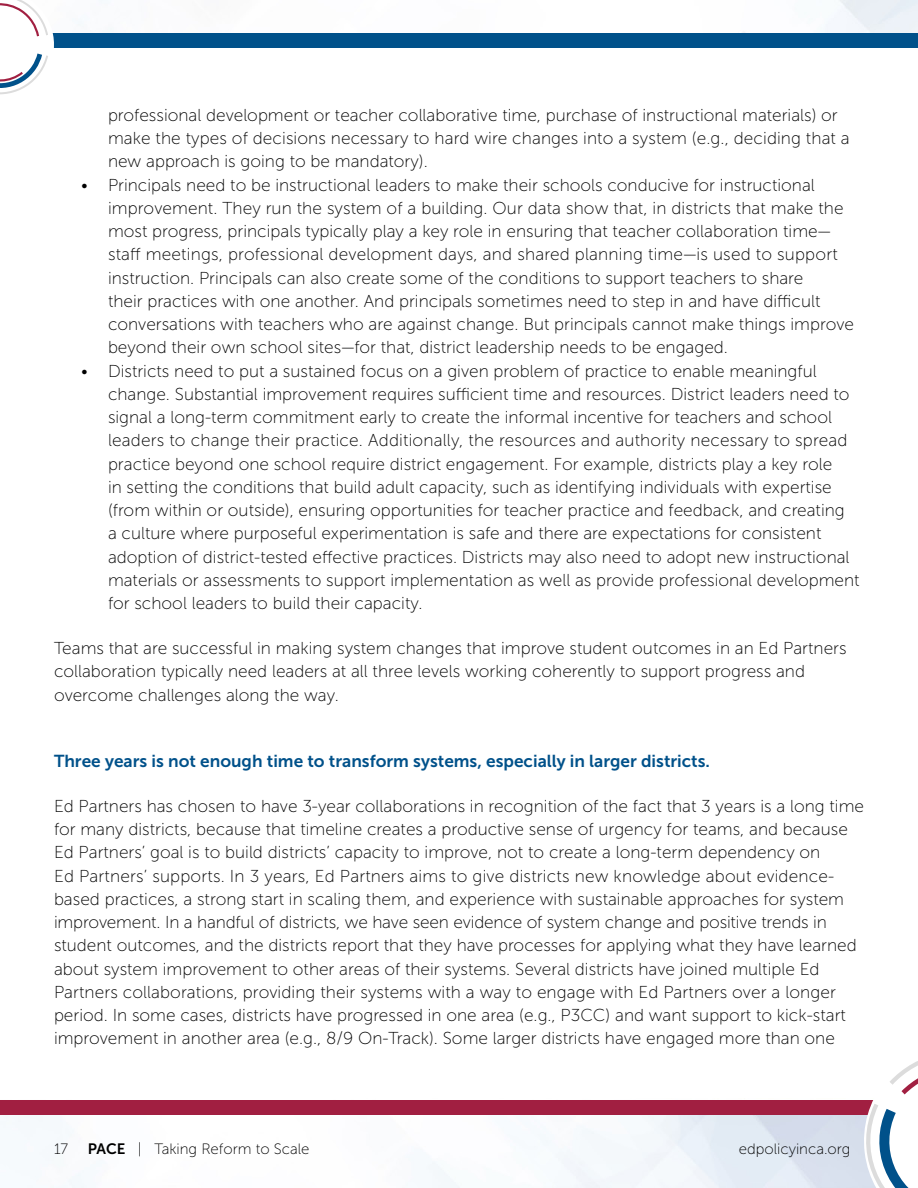
<style>
.page{position:relative;width:918px;height:1188px;background:#fff}
.page>*{position:absolute;margin:0;border:0;box-sizing:border-box;transform-origin:0 0}
.Body{font:17.25px/23.2px "Museo Sans 100";color:#000}
.Highlight_Statement{font:17.25px "Museo Sans 700";color:#00518a}
.t1{font:15px "Museo Sans 100";color:#000}
.s1{font-family:"Museo Sans 700"}
</style>
<div class="page">
<img style="left:0;top:0;width:918px;height:1188px">
<div style="left:0;top:33px;width:918px;height:14px;background:#00518a"></div>
<div style="left:0;top:1100px;width:918px;height:14px;background:#a11f41"></div>
<svg style="left:0;top:0;width:61px;height:106px"></svg>
<svg style="left:858px;top:1039px;width:60px;height:149px"></svg>
<p class="Body" style="left:108px;top:104px;width:743px">professional development or teacher collaborative time, purchase of instructional materials) or make the types of decisions necessary to hard wire changes into a system (e.g., deciding that a new approach is going to be mandatory).</p>
<p class="Body" style="left:108px;top:173px;width:748px;text-indent:-27px">• Principals need to be instructional leaders to make their schools conducive for instructional improvement. They run the system of a building. Our data show that, in districts that make the most progress, principals typically play a key role in ensuring that teacher collaboration time— staff meetings, professional development days, and shared planning time—is used to support instruction. Principals can also create some of the conditions to support teachers to share<br>their practices with one another. And principals sometimes need to step in and have difficult conversations with teachers who are against change. But principals cannot make things improve beyond their own school sites—for that, district leadership needs to be engaged.</p>
<p class="Body" style="left:108px;top:359px;width:753px;text-indent:-27px">• Districts need to put a sustained focus on a given problem of practice to enable meaningful change. Substantial improvement requires sufficient time and resources. District leaders need to signal a long-term commitment early to create the informal incentive for teachers and school leaders to change their practice. Additionally, the resources and authority necessary to spread practice beyond one school require district engagement. For example, districts play a key role<br>in setting the conditions that build adult capacity, such as identifying individuals with expertise (from within or outside), ensuring opportunities for teacher practice and feedback, and creating<br>a culture where purposeful experimentation is safe and there are expectations for consistent adoption of district-tested effective practices. Districts may also need to adopt new instructional materials or assessments to support implementation as well as provide professional development for school leaders to build their capacity.</p>
<p class="Body" style="left:54px;top:637px;width:794px">Teams that are successful in making system changes that improve student outcomes in an Ed Partners collaboration typically need leaders at all three levels working coherently to support progress and overcome challenges along the way.</p>
<p class="Highlight_Statement" style="left:54px;top:751px;width:658px">Three years is not enough time to transform systems, especially in larger districts.</p>
<p class="Body" style="left:54px;top:794px;width:812px">Ed Partners has chosen to have 3-year collaborations in recognition of the fact that 3 years is a long time for many districts, because that timeline creates a productive sense of urgency for teams, and because Ed Partners’ goal is to build districts’ capacity to improve, not to create a long-term dependency on<br>Ed Partners’ supports. In 3 years, Ed Partners aims to give districts new knowledge about evidence&shy;based practices, a strong start in scaling them, and experience with sustainable approaches for system improvement. In a handful of districts, we have seen evidence of system change and positive trends in student outcomes, and the districts report that they have processes for applying what they have learned about system improvement to other areas of their systems. Several districts have joined multiple Ed Partners collaborations, providing their systems with a way to engage with Ed Partners over a longer period. In some cases, districts have progressed in one area (e.g., P3CC) and want support to kick-start improvement in another area (e.g., 8/9 On-Track). Some larger districts have engaged more than one</p>
<p class="t1" style="left:54px;top:1141px;width:16px">17</p>
<p class="t1" style="left:88px;top:1141px;width:223px"><span class="s1">PACE</span> | Taking Reform to Scale</p>
<p class="t1" style="left:739px;top:1141px;width:113px">edpolicyinca.org</p>
</div>
